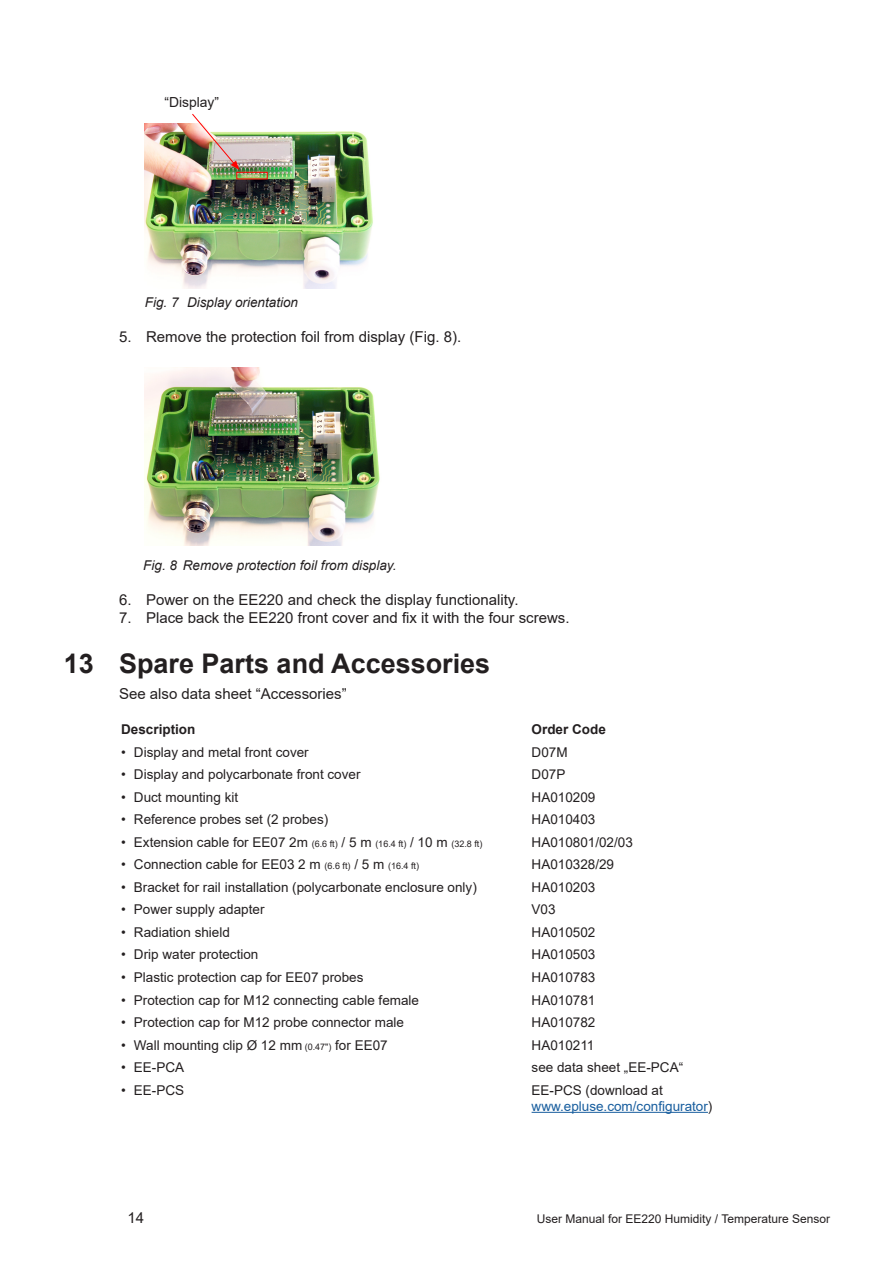
<style>
.page{position:relative;width:893px;height:1263px;background:#fff}
.page>*{position:absolute;margin:0;border:0;box-sizing:border-box;transform-origin:0 0}
.t1{font:700 27px "Arial";color:#231f20}
.Fließtext{font:15px "Arial";color:#231f20}
.t2{font:13.8px "Arial";color:#231f20}
.Tabelle_Grundtext_li{font:13.5px "Arial";color:#231f20}
.t3{font:italic 13.5px "Arial";color:#231f20}
.Tabelle_Grundtext_li-2{font:13.5px/16.2px "Arial";color:#175d9e}
.Tabelle_Kopfzeile_li{font:700 13.5px "Arial";color:#231f20}
.t4{font:12px "Arial";color:#231f20}
.s1{font-size:9px}
.s2{color:#231f20}
</style>
<div class="page">
<img style="left:145px;top:124px;width:228px;height:164px">
<img style="left:191px;top:113px;width:48px;height:57px">
<div style="left:236px;top:172px;width:32px;height:7px;border:1px solid #f00"></div>
<img style="left:145px;top:367px;width:235px;height:179px">
<hr style="left:532px;top:1112px;width:176px;height:1px;background:#175d9e">
<p class="t2" style="left:164px;top:93px;width:56px">“Display”</p>
<p class="t3" style="left:145px;top:293px;width:155px">Fig. 7 Display orientation</p>
<p class="Fließtext" style="left:119px;top:326px;width:344px">5. Remove the protection foil from display (Fig. 8).</p>
<p class="t3" style="left:143px;top:557px;width:255px">Fig. 8 Remove protection foil from display.</p>
<p class="Fließtext" style="left:119px;top:590px;width:401px">6. Power on the EE220 and check the display functionality.</p>
<p class="Fließtext" style="left:119px;top:608px;width:452px">7. Place back the EE220 front cover and fix it with the four screws.</p>
<p class="t1" style="left:64px;top:644px;width:428px">13 Spare Parts and Accessories</p>
<p class="Fließtext" style="left:119px;top:683px;width:229px">See also data sheet “Accessories”</p>
<p class="Tabelle_Kopfzeile_li" style="left:121px;top:720px;width:76px">Description</p>
<p class="Tabelle_Kopfzeile_li" style="left:532px;top:720px;width:76px">Order Code</p>
<p class="Tabelle_Grundtext_li" style="left:121px;top:742px;width:189px">• Display and metal front cover</p>
<p class="Tabelle_Grundtext_li" style="left:532px;top:742px;width:38px">D07M</p>
<p class="Tabelle_Grundtext_li" style="left:121px;top:765px;width:241px">• Display and polycarbonate front cover</p>
<p class="Tabelle_Grundtext_li" style="left:532px;top:765px;width:35px">D07P</p>
<p class="Tabelle_Grundtext_li" style="left:121px;top:788px;width:119px">• Duct mounting kit</p>
<p class="Tabelle_Grundtext_li" style="left:532px;top:788px;width:65px">HA010209</p>
<p class="Tabelle_Grundtext_li" style="left:121px;top:810px;width:209px">• Reference probes set (2 probes)</p>
<p class="Tabelle_Grundtext_li" style="left:532px;top:810px;width:65px">HA010403</p>
<p class="Tabelle_Grundtext_li" style="left:121px;top:833px;width:363px">• Extension cable for EE07 2m <span class="s1">(6.6 ft)</span> / 5 m <span class="s1">(16.4 ft)</span> / 10 m <span class="s1">(32.8 ft)</span></p>
<p class="Tabelle_Grundtext_li" style="left:532px;top:833px;width:103px">HA010801/02/03</p>
<p class="Tabelle_Grundtext_li" style="left:121px;top:855px;width:299px">• Connection cable for EE03 2 m <span class="s1">(6.6 ft)</span> / 5 m <span class="s1">(16.4 ft)</span></p>
<p class="Tabelle_Grundtext_li" style="left:532px;top:855px;width:84px">HA010328/29</p>
<p class="Tabelle_Grundtext_li" style="left:121px;top:878px;width:357px">• Bracket for rail installation (polycarbonate enclosure only)</p>
<p class="Tabelle_Grundtext_li" style="left:532px;top:878px;width:65px">HA010203</p>
<p class="Tabelle_Grundtext_li" style="left:121px;top:900px;width:145px">• Power supply adapter</p>
<p class="Tabelle_Grundtext_li" style="left:532px;top:900px;width:26px">V03</p>
<p class="Tabelle_Grundtext_li" style="left:121px;top:923px;width:110px">• Radiation shield</p>
<p class="Tabelle_Grundtext_li" style="left:532px;top:923px;width:65px">HA010502</p>
<p class="Tabelle_Grundtext_li" style="left:121px;top:945px;width:139px">• Drip water protection</p>
<p class="Tabelle_Grundtext_li" style="left:532px;top:945px;width:65px">HA010503</p>
<p class="Tabelle_Grundtext_li" style="left:121px;top:968px;width:244px">• Plastic protection cap for EE07 probes</p>
<p class="Tabelle_Grundtext_li" style="left:532px;top:968px;width:65px">HA010783</p>
<p class="Tabelle_Grundtext_li" style="left:121px;top:990px;width:299px">• Protection cap for M12 connecting cable female</p>
<p class="Tabelle_Grundtext_li" style="left:532px;top:990px;width:65px">HA010781</p>
<p class="Tabelle_Grundtext_li" style="left:121px;top:1013px;width:284px">• Protection cap for M12 probe connector male</p>
<p class="Tabelle_Grundtext_li" style="left:532px;top:1013px;width:65px">HA010782</p>
<p class="Tabelle_Grundtext_li" style="left:121px;top:1035px;width:268px">• Wall mounting clip Ø 12 mm <span class="s1">(0.47")</span> for EE07</p>
<p class="Tabelle_Grundtext_li" style="left:532px;top:1035px;width:64px">HA010211</p>
<p class="Tabelle_Grundtext_li" style="left:121px;top:1058px;width:65px">• EE-PCA</p>
<p class="Tabelle_Grundtext_li" style="left:532px;top:1058px;width:153px">see data sheet „EE-PCA“</p>
<p class="Tabelle_Grundtext_li" style="left:121px;top:1081px;width:65px">• EE-PCS</p>
<p class="Tabelle_Grundtext_li-2" style="left:532px;top:1082px;width:182px"><span class="s2">EE-PCS (download at </span>www.epluse.com/configurator<span class="s2">)</span></p>
<p class="Fließtext" style="left:128px;top:1207px;width:18px">14</p>
<p class="t4" style="left:537px;top:1211px;width:295px">User Manual for EE220 Humidity / Temperature Sensor</p>
</div>
